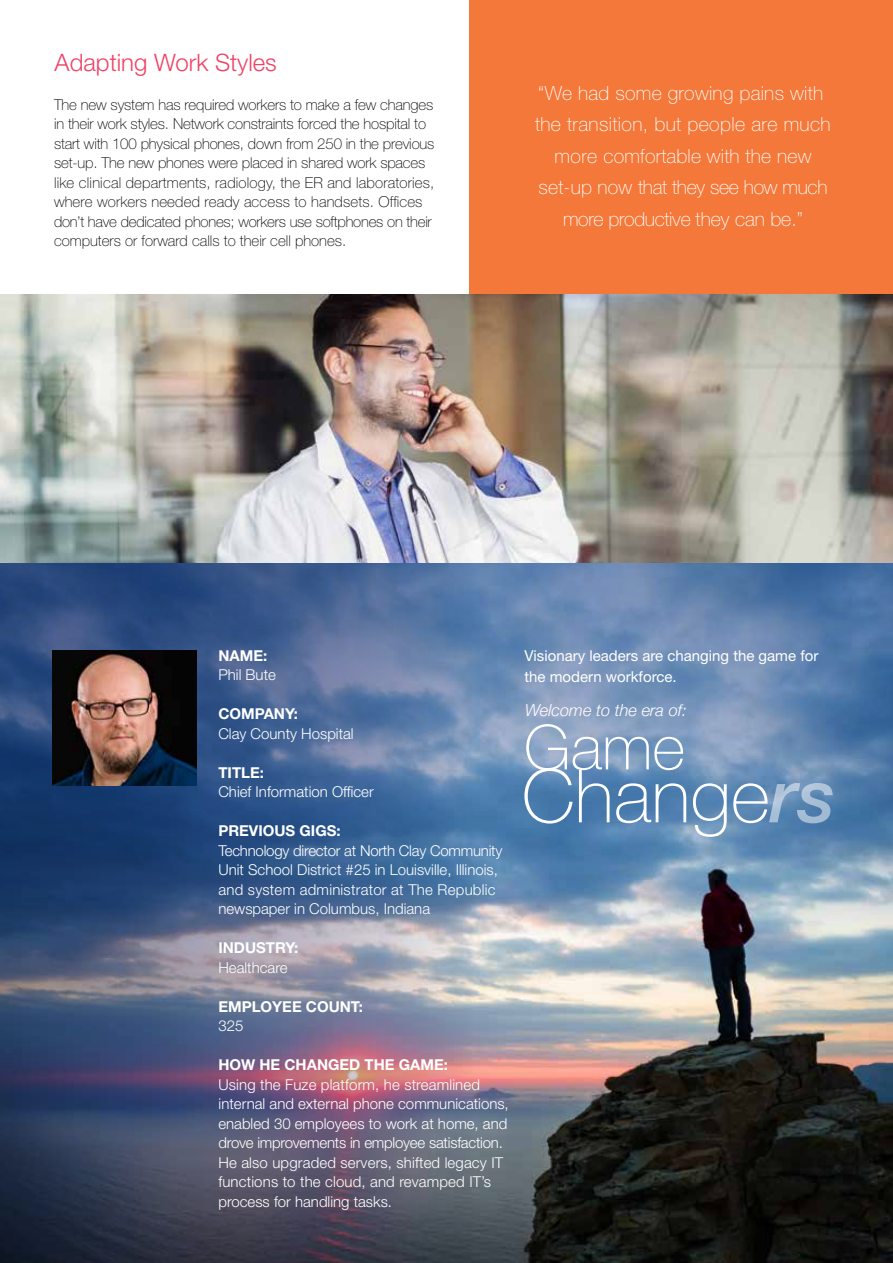
<style>
.page{position:relative;width:893px;height:1263px;background:#fff}
.page>*{position:absolute;margin:0;border:0;box-sizing:border-box;transform-origin:0 0}
.t1{font:300 24px "Helvetica Neue LT Std";color:#ef4367}
.t2{font:100 19.5px/31.5px "Helvetica Neue LT Std";letter-spacing:.01em;color:#fff;text-align:center}
.t3{font:italic 300 16.5px "Helvetica Neue";color:#fff}
.t4{font:300 15px/19.5px "Helvetica Neue LT Std";color:#fff}
.t5{font:100 15px/19.5px "Helvetica Neue LT Std";letter-spacing:-.01em;color:#000}
.t6{font:700 15px "Helvetica Neue LT Std";color:#fff}
.t7{font:15px/21px "Helvetica Neue LT Std";color:#fff}
</style>
<div class="page">
<div style="left:470px;top:0;width:423px;height:297px;background:#f47839"></div>
<img style="left:0;top:295px;width:893px;height:968px">
<img style="left:0;top:926px;width:483px;height:337px">
<svg style="left:0;top:562px;width:893px;height:364px;background:#52729d"></svg>
<img style="left:52px;top:650px;width:145px;height:135px">
<svg style="left:524px;top:724px;width:162px;height:99px;background:#7e9fc2"></svg>
<svg style="left:693px;top:783px;width:34px;height:54px"></svg>
<svg style="left:733px;top:783px;width:100px;height:40px;background:#80a2c4"></svg>
<h1 class="t1" style="left:55px;top:48px;width:224px">Adapting Work Styles</h1>
<p class="t5" style="left:54px;top:95px;width:382px">The new system has required workers to make a few changes in their work styles. Network constraints forced the hospital to start with 100 physical phones, down from 250 in the previous set-up. The new phones were placed in shared work spaces like clinical departments, radiology, the ER and laboratories, where workers needed ready access to handsets. Offices don’t have dedicated phones; workers use softphones on their computers or forward calls to their cell phones.</p>
<h2 class="t2" style="left:535px;top:77px;width:297px">“We had some growing pains with the transition, but people are much more comfortable with the new set-up now that they see how much more productive they can be.”</h2>
<p class="t6" style="left:218px;top:646px;width:50px">NAME:</p>
<p class="t4" style="left:218px;top:665px;width:59px">Phil Bute</p>
<p class="t6" style="left:218px;top:705px;width:81px">COMPANY:</p>
<p class="t4" style="left:218px;top:723px;width:137px">Clay County Hospital</p>
<p class="t6" style="left:218px;top:763px;width:47px">TITLE:</p>
<p class="t4" style="left:218px;top:782px;width:157px">Chief Information Officer</p>
<p class="t6" style="left:218px;top:822px;width:124px">PREVIOUS GIGS:</p>
<p class="t4" style="left:218px;top:840px;width:285px">Technology director at North Clay Community Unit School District #25 in Louisville, Illinois, and system administrator at The Republic newspaper in Columbus, Indiana</p>
<p class="t6" style="left:218px;top:939px;width:81px">INDUSTRY:</p>
<p class="t4" style="left:218px;top:957px;width:71px">Healthcare</p>
<p class="t6" style="left:218px;top:997px;width:146px">EMPLOYEE COUNT:</p>
<p class="t4" style="left:218px;top:1016px;width:27px">325</p>
<p class="t6" style="left:218px;top:1056px;width:231px">HOW HE CHANGED THE GAME:</p>
<p class="t4" style="left:218px;top:1074px;width:292px">Using the Fuze platform, he streamlined internal and external phone communications, enabled 30 employees to work at home, and drove improvements in employee satisfaction.<br>He also upgraded servers, shifted legacy IT functions to the cloud, and revamped IT’s process for handling tasks.</p>
<p class="t7" style="left:524px;top:645px;width:295px">Visionary leaders are changing the game for the modern workforce.</p>
<p class="t3" style="left:525px;top:697px;width:163px">Welcome to the era of:</p>
</div>
